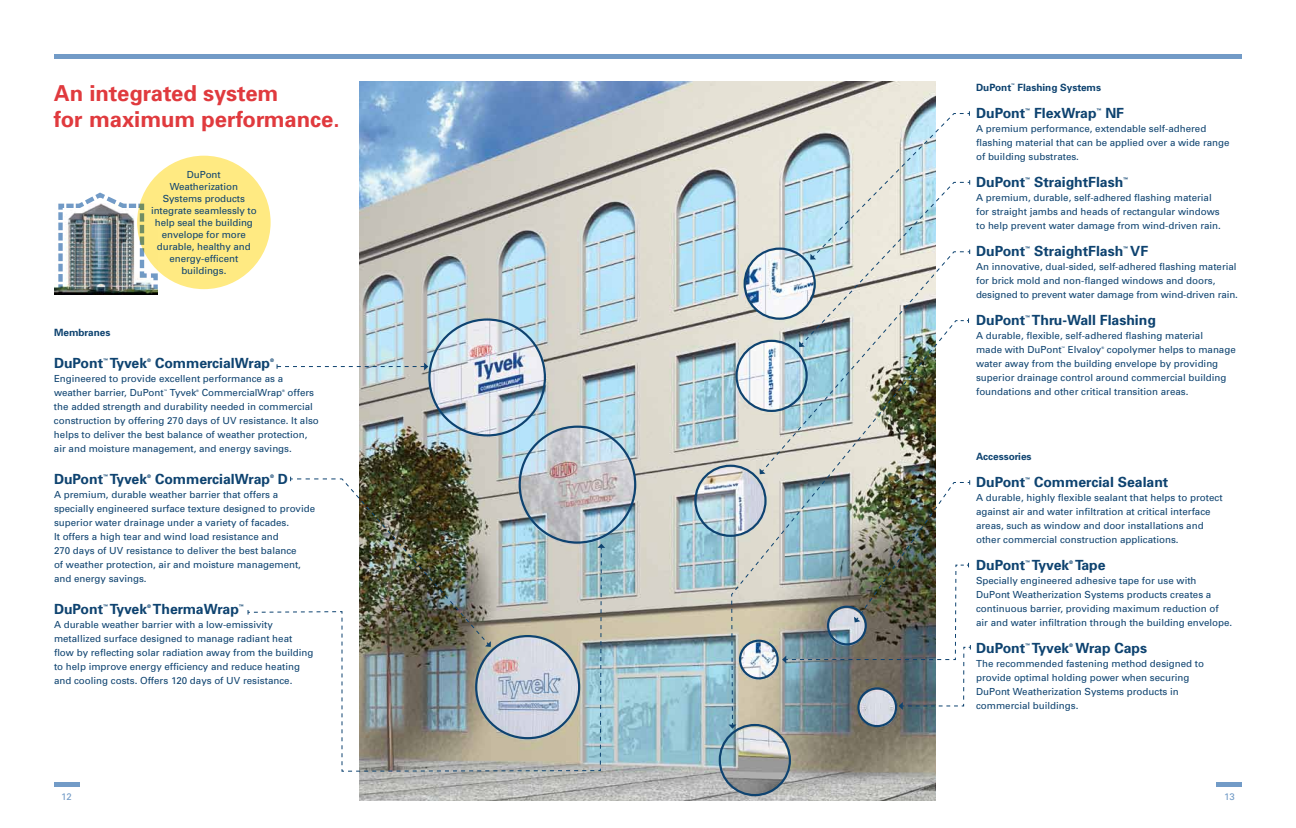
<style>
.page{position:relative;width:1296px;height:828px;background:#fff}
.page>*{position:absolute;margin:0;border:0;box-sizing:border-box;transform-origin:0 0}
.t1{font:700 22px/26px "Univers";color:#e03a3e}
.t2{font:700 14px "Univers";color:#0e4370}
.t3{font:700 10px "Univers";color:#0e4370}
.t4{font:9.8px/14px "Univers";color:#0e4370}
.t5{font:9.5px "Univers";color:#729bc7}
.t6{font:700 4.9px "Univers";color:#0e4370}
.t7{font:700 3.5px "Univers";color:#0e4370}
.t8{font:3.4px "Univers";color:#0e4370}
</style>
<div class="page">
<img style="left:360px;top:82px;width:576px;height:718px">
<div style="left:54px;top:54px;width:594px;height:5px;background:#729bc7"></div>
<div style="left:54px;top:782px;width:25px;height:5px;background:#729bc7"></div>
<div style="left:648px;top:54px;width:594px;height:5px;background:#729bc7"></div>
<div style="left:1217px;top:782px;width:25px;height:5px;background:#729bc7"></div>
<img style="left:248px;top:477px;width:357px;height:295px">
<img style="left:54px;top:286px;width:104px;height:8px">
<img style="left:58px;top:192px;width:101px;height:98px">
<div style="left:694px;top:465px;width:73px;height:72px;border:2px solid #0e4370;border-radius:50%"></div>
<div style="left:719px;top:724px;width:72px;height:72px;border:2px solid #0e4370;border-radius:50%"></div>
<img style="left:731px;top:320px;width:205px;height:406px">
<svg style="left:729px;top:600px;width:7px;height:129px"></svg>
<img style="left:782px;top:480px;width:189px;height:230px">
<img style="left:760px;top:111px;width:211px;height:363px">
<div style="left:519px;top:426px;width:117px;height:118px;border:2px solid #0e4370;border-radius:50%"></div>
<div style="left:428px;top:318px;width:118px;height:119px;border:2px solid #0e4370;border-radius:50%"></div>
<div style="left:475px;top:635px;width:105px;height:104px;border:2px solid #0e4370;border-radius:50%"></div>
<div style="left:827px;top:606px;width:40px;height:40px;border:2px solid #0e4370;border-radius:50%"></div>
<div style="left:857px;top:687px;width:40px;height:40px;border:2px solid #0e4370;border-radius:50%"></div>
<div style="left:739px;top:640px;width:40px;height:39px;border:2px solid #0e4370;border-radius:50%"></div>
<div style="left:137px;top:156px;width:134px;height:133px;background:#ffea82;border-radius:50%"></div>
<svg style="left:277px;top:363px;width:151px;height:7px"></svg>
<h1 class="t1" style="left:54px;top:79px;width:287px">An integrated system<br>for maximum performance.</h1>
<p class="t4" style="left:151px;top:169px;width:107px;line-height:12px;text-align:center">DuPont<br>Weatherization<br>Systems products integrate seamlessly to help seal the building envelope for more durable, healthy and energy-efficent buildings.</p>
<p class="t3" style="left:54px;top:326px;width:58px">Membranes</p>
<h2 class="t2" style="left:54px;top:354px;width:51px">DuPont</h2>
<p class="t6" style="left:103px;top:357px;width:6px">™</p>
<h2 class="t2" style="left:110px;top:354px;width:39px">Tyvek</h2>
<p class="t6" style="left:147px;top:357px;width:5px">®</p>
<h2 class="t2" style="left:155px;top:354px;width:117px">CommercialWrap</h2>
<p class="t6" style="left:270px;top:357px;width:5px">®</p>
<p class="t4" style="left:54px;top:372px;width:231px">Engineered to provide excellent performance as a weather barrier, DuPont</p>
<p class="t8" style="left:164px;top:389px;width:5px">™</p>
<p class="t4" style="left:170px;top:386px;width:28px">Tyvek</p>
<p class="t8" style="left:196px;top:389px;width:4px">®</p>
<p class="t4" style="left:202px;top:386px;width:82px">CommercialWrap</p>
<p class="t8" style="left:282px;top:389px;width:4px">®</p>
<p class="t4" style="left:54px;top:386px;width:266px;text-indent:234px">offers the added strength and durability needed in commercial construction by offering 270 days of UV resistance. It also helps to deliver the best balance of weather protection, air and moisture management, and energy savings.</p>
<h2 class="t2" style="left:54px;top:470px;width:51px">DuPont</h2>
<p class="t6" style="left:103px;top:473px;width:6px">™</p>
<h2 class="t2" style="left:110px;top:470px;width:39px">Tyvek</h2>
<p class="t6" style="left:147px;top:473px;width:5px">®</p>
<h2 class="t2" style="left:155px;top:470px;width:117px">CommercialWrap</h2>
<p class="t6" style="left:270px;top:473px;width:5px">®</p>
<h2 class="t2" style="left:278px;top:470px;width:12px">D</h2>
<p class="t4" style="left:54px;top:488px;width:263px">A premium, durable weather barrier that offers a specially engineered surface texture designed to provide superior water drainage under a variety of facades.<br>It offers a high tear and wind load resistance and<br>270 days of UV resistance to deliver the best balance<br>of weather protection, air and moisture management, and energy savings.</p>
<h2 class="t2" style="left:54px;top:600px;width:51px">DuPont</h2>
<p class="t6" style="left:103px;top:603px;width:6px">™</p>
<h2 class="t2" style="left:110px;top:600px;width:131px">Tyvek ThermaWrap</h2>
<p class="t6" style="left:147px;top:603px;width:5px">®</p>
<p class="t6" style="left:239px;top:603px;width:6px">™</p>
<p class="t4" style="left:54px;top:618px;width:261px">A durable weather barrier with a low-emissivity metallized surface designed to manage radiant heat flow by reflecting solar radiation away from the building to help improve energy efficiency and reduce heating and cooling costs. Offers 120 days of UV resistance.</p>
<p class="t5" style="left:61px;top:791px;width:12px">12</p>
<p class="t3" style="left:976px;top:81px;width:37px">DuPont</p>
<p class="t7" style="left:1011px;top:83px;width:5px">™</p>
<p class="t3" style="left:1018px;top:81px;width:85px">Flashing Systems</p>
<h2 class="t2" style="left:976px;top:104px;width:51px">DuPont</h2>
<p class="t6" style="left:1025px;top:107px;width:6px">™</p>
<h2 class="t2" style="left:1034px;top:104px;width:64px">FlexWrap</h2>
<p class="t6" style="left:1097px;top:107px;width:6px">™</p>
<h2 class="t2" style="left:1105px;top:104px;width:20px">NF</h2>
<p class="t4" style="left:976px;top:121px;width:255px">A premium performance, extendable self-adhered flashing material that can be applied over a wide range of building substrates.</p>
<h2 class="t2" style="left:976px;top:173px;width:51px">DuPont</h2>
<p class="t6" style="left:1025px;top:176px;width:6px">™</p>
<h2 class="t2" style="left:1034px;top:173px;width:91px">StraightFlash</h2>
<p class="t6" style="left:1123px;top:176px;width:6px">™</p>
<p class="t4" style="left:976px;top:190px;width:246px">A premium, durable, self-adhered flashing material for straight jambs and heads of rectangular windows to help prevent water damage from wind-driven rain.</p>
<h2 class="t2" style="left:976px;top:242px;width:51px">DuPont</h2>
<p class="t6" style="left:1025px;top:245px;width:6px">™</p>
<h2 class="t2" style="left:1034px;top:242px;width:91px">StraightFlash</h2>
<p class="t6" style="left:1123px;top:245px;width:6px">™</p>
<h2 class="t2" style="left:1130px;top:242px;width:19px">VF</h2>
<p class="t4" style="left:976px;top:259px;width:263px">An innovative, dual-sided, self-adhered flashing material for brick mold and non-flanged windows and doors, designed to prevent water damage from wind-driven rain.</p>
<h2 class="t2" style="left:976px;top:311px;width:51px">DuPont</h2>
<p class="t6" style="left:1025px;top:314px;width:6px">™</p>
<h2 class="t2" style="left:1032px;top:311px;width:125px">Thru-Wall Flashing</h2>
<p class="t4" style="left:976px;top:328px;width:229px">A durable, flexible, self-adhered flashing material made with DuPont</p>
<p class="t4" style="left:976px;top:342px;width:261px;text-indent:131px">copolymer helps to manage water away from the building envelope by providing superior drainage control around commercial building foundations and other critical transition areas.</p>
<p class="t8" style="left:1062px;top:345px;width:5px">™</p>
<p class="t4" style="left:1068px;top:342px;width:35px">Elvaloy</p>
<p class="t8" style="left:1101px;top:345px;width:4px">®</p>
<p class="t3" style="left:976px;top:450px;width:57px">Accessories</p>
<h2 class="t2" style="left:976px;top:473px;width:51px">DuPont</h2>
<p class="t6" style="left:1025px;top:476px;width:6px">™</p>
<h2 class="t2" style="left:1034px;top:473px;width:136px">Commercial Sealant</h2>
<p class="t4" style="left:976px;top:490px;width:248px">A durable, highly flexible sealant that helps to protect against air and water infiltration at critical interface areas, such as window and door installations and other commercial construction applications.</p>
<h2 class="t2" style="left:976px;top:556px;width:51px">DuPont</h2>
<p class="t6" style="left:1025px;top:559px;width:6px">™</p>
<h2 class="t2" style="left:1032px;top:556px;width:75px">Tyvek Tape</h2>
<p class="t6" style="left:1069px;top:559px;width:5px">®</p>
<p class="t4" style="left:976px;top:573px;width:258px">Specially engineered adhesive tape for use with DuPont Weatherization Systems products creates a continuous barrier, providing maximum reduction of air and water infiltration through the building envelope.</p>
<h2 class="t2" style="left:976px;top:639px;width:51px">DuPont</h2>
<p class="t6" style="left:1025px;top:642px;width:6px">™</p>
<h2 class="t2" style="left:1032px;top:639px;width:117px">Tyvek Wrap Caps</h2>
<p class="t6" style="left:1069px;top:642px;width:5px">®</p>
<p class="t4" style="left:976px;top:656px;width:230px">The recommended fastening method designed to provide optimal holding power when securing DuPont Weatherization Systems products in commercial buildings.</p>
<p class="t5" style="left:1224px;top:791px;width:12px">13</p>
</div>
